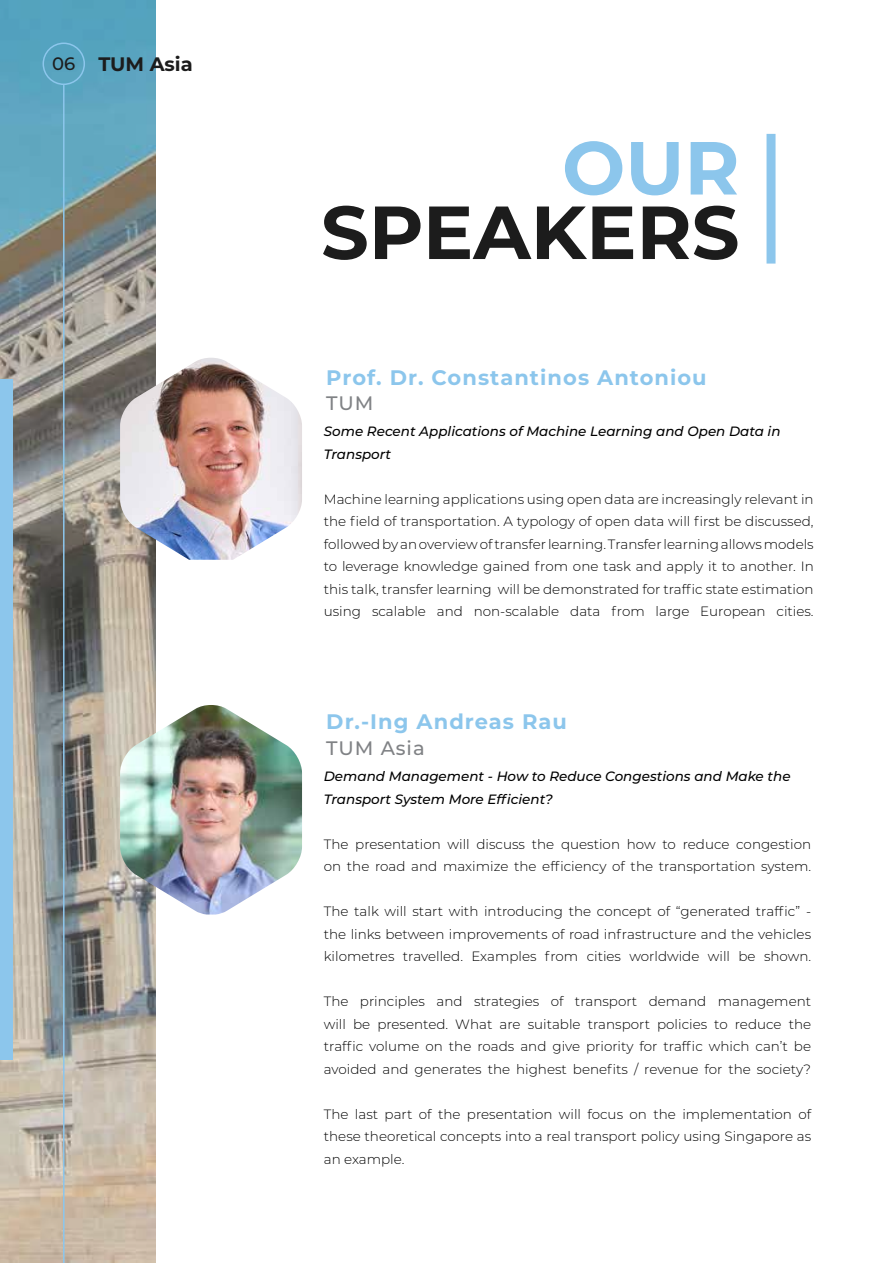
<style>
.page{position:relative;width:893px;height:1263px;background:#fff}
.page>*{position:absolute;margin:0;border:0;box-sizing:border-box;transform-origin:0 0}
.t1{font:700 75px "Montserrat";color:#1c1c1c}
.t2{font:700 75px "Montserrat";color:#8cc6ec}
.t3{font:700 21px "Montserrat";letter-spacing:.05em;color:#8cc6ec}
.t4{font:500 19.5px "Montserrat";letter-spacing:.05em;color:#808285}
.t5{font:700 19.5px "Montserrat";color:#1c1c1c}
.t6{font:300 13.5px/22.5px "Montserrat";color:#000;text-align:justify}
.t7{font:italic 500 13.5px/22.5px "Montserrat";color:#000}
.s1{font-weight:500;font-size:18px}
</style>
<div class="page">
<img style="left:1px;top:0;width:154px;height:1263px">
<div style="left:0;top:380px;width:13px;height:680px;background:#8cc6ec"></div>
<div style="left:766px;top:134px;width:9px;height:130px;background:#8cc6ec"></div>
<img style="left:120px;top:358px;width:182px;height:202px">
<img style="left:120px;top:705px;width:182px;height:209px">
<div style="left:43px;top:43px;width:42px;height:42px;border:2px solid #8cc6ec;border-radius:50%"></div>
<hr style="left:63px;top:85px;width:2px;height:1178px;background:#8cc6ec">
<h3 class="t5" style="left:52px;top:50px;width:142px"><span class="s1">06</span> TUM Asia</h3>
<h1 class="t2" style="left:562px;top:114px;width:179px">OUR</h1>
<h1 class="t1" style="left:321px;top:178px;width:420px">SPEAKERS</h1>
<h2 class="t3" style="left:326px;top:362px;width:382px">Prof. Dr. Constantinos Antoniou</h2>
<h3 class="t4" style="left:326px;top:389px;width:49px">TUM</h3>
<p class="t7" style="left:324px;top:420px;width:458px">Some Recent Applications of Machine Learning and Open Data in<br>Transport</p>
<p class="t6" style="left:324px;top:487px;width:491px">Machine learning applications using open data are increasingly relevant in the field of transportation. A typology of open data will first be discussed, followed by an overview of transfer learning. Transfer learning allows models to leverage knowledge gained from one task and apply it to another. In this talk, transfer learning will be demonstrated for traffic state estimation using scalable and non-scalable data from large European cities.</p>
<h2 class="t3" style="left:326px;top:707px;width:242px">Dr.-Ing Andreas Rau</h2>
<h3 class="t4" style="left:326px;top:734px;width:100px">TUM Asia</h3>
<p class="t7" style="left:324px;top:765px;width:468px">Demand Management - How to Reduce Congestions and Make the<br>Transport System More Efficient?</p>
<p class="t6" style="left:324px;top:832px;width:489px">The presentation will discuss the question how to reduce congestion on the road and maximize the efficiency of the transportation system.</p>
<p class="t6" style="left:324px;top:900px;width:489px">The talk will start with introducing the concept of “generated traffic” - the links between improvements of road infrastructure and the vehicles kilometres travelled. Examples from cities worldwide will be shown.</p>
<p class="t6" style="left:324px;top:990px;width:489px">The principles and strategies of transport demand management will be presented. What are suitable transport policies to reduce the traffic volume on the roads and give priority for traffic which can’t be avoided and generates the highest benefits / revenue for the society?</p>
<p class="t6" style="left:324px;top:1102px;width:489px">The last part of the presentation will focus on the implementation of these theoretical concepts into a real transport policy using Singapore as an example.</p>
</div>
